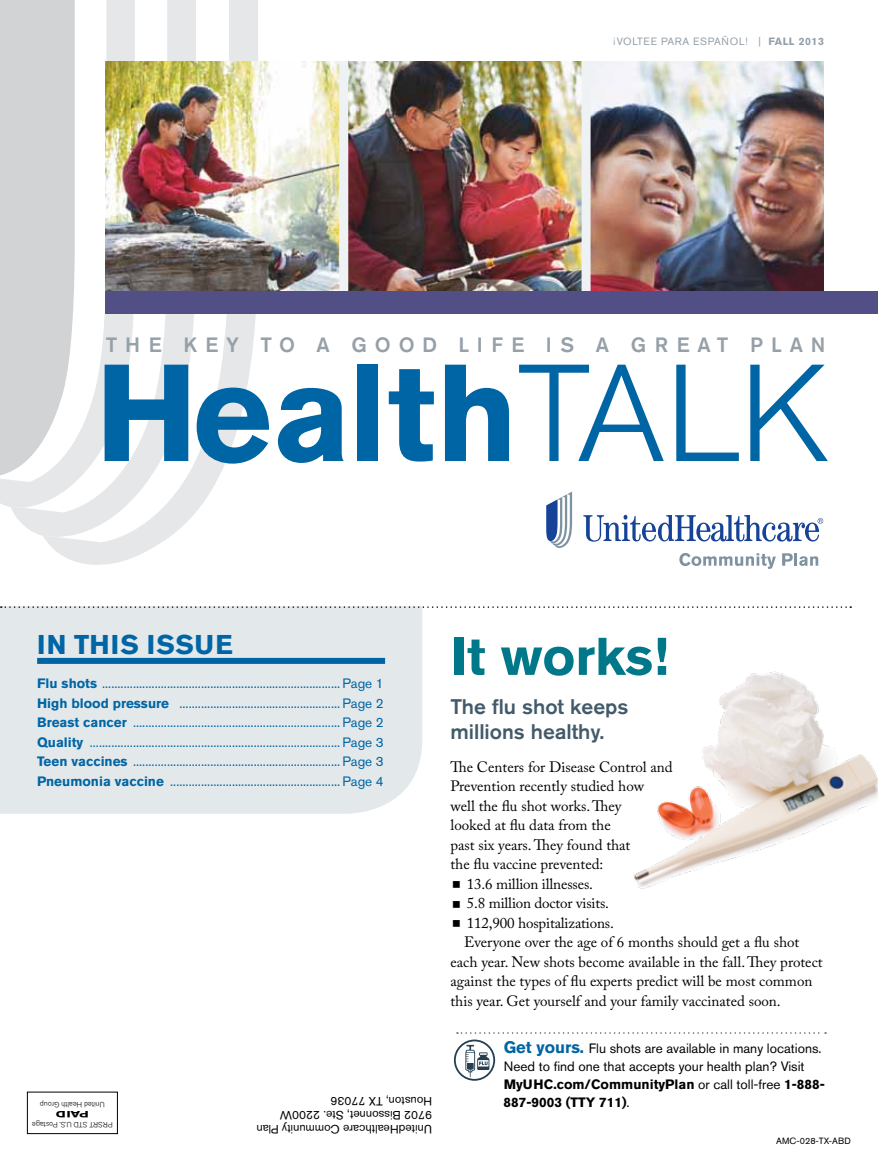
<style>
.page{position:relative;width:878px;height:1161px;background:#fff}
.page>*{position:absolute;margin:0;border:0;box-sizing:border-box;transform-origin:0 0}
.t1{font:700 136.5px "Akzidenz Grotesk BE";color:#0065a4}
.t2{font:700 52.5px "Akzidenz Grotesk BE";color:#00788a}
.t3{font:700 27px "Akzidenz Grotesk BE";letter-spacing:.03em;color:#0065a4}
.t4{font:500 21px/25.2px "Akzidenz Grotesk BE";color:#425a69}
.t5{font:500 20.55px "Akzidenz Grotesk BE";letter-spacing:.39em;color:#95a0a9}
.t6{font:15px "Adobe Caslon Pro";color:#000}
.t7{font:13.5px/19.5px "Akzidenz Grotesk BE";color:#0065a4;text-align:justify}
.t8{font:13.5px/18px "Akzidenz Grotesk BE";color:#000}
.t9{font:12px/14.2px "Akzidenz Grotesk BE";color:#000}
.t10{font:10.5px "Akzidenz Grotesk BE";letter-spacing:.07em;color:#95a0a9}
.t11{font:700 10.5px "Akzidenz Grotesk BE";letter-spacing:.05em;color:#95a0a9}
.t12{font:9px "Akzidenz Grotesk BE";color:#000}
.t13{font:700 9px "Akzidenz Grotesk BE";color:#000;scale:1.5 1}
.t14{font:300 7.5px "Akzidenz Grotesk BE";color:#000}
.s1{font-weight:400}
.s2{font-weight:300}
.s3{font-weight:700}
.s4{font-weight:700;font-size:16.5px;color:#0065a4}
</style>
<div class="page">
<div style="left:0;top:606px;width:422px;height:208px;background:#e3e8eb"></div>
<img style="left:633px;top:671px;width:245px;height:218px">
<div style="left:37px;top:658px;width:348px;height:6px;background:#0065a4"></div>
<svg style="left:457px;top:1032px;width:369px;height:2px"></svg>
<svg style="left:454px;top:1040px;width:41px;height:41px"></svg>
<div style="left:27px;top:1092px;width:91px;height:42px;border:1px solid #000"></div>
<svg style="left:1px;top:606px;width:850px;height:2px"></svg>
<div style="left:0;top:0;width:11px;height:507px;background:#d1d3d4"></div>
<svg style="left:11px;top:0;width:32px;height:536px;background:#d5d7d8"></svg>
<svg style="left:43px;top:0;width:215px;height:565px"></svg>
<svg style="left:583px;top:515px;width:240px;height:27px"></svg>
<svg style="left:546px;top:492px;width:26px;height:56px"></svg>
<svg style="left:679px;top:553px;width:96px;height:16px"></svg>
<svg style="left:782px;top:553px;width:36px;height:13px"></svg>
<img style="left:106px;top:61px;width:233px;height:230px">
<img style="left:348px;top:61px;width:233px;height:230px">
<img style="left:590px;top:61px;width:234px;height:230px">
<div style="left:339px;top:61px;width:9px;height:242px;background:#eff2f4"></div>
<div style="left:581px;top:61px;width:9px;height:242px;background:#eff2f4"></div>
<div style="left:106px;top:291px;width:772px;height:23px;background:#524e86"></div>
<p class="t10" style="left:613px;top:35px;width:95px">¡Voltee para espa</p>
<p class="t11" style="left:721px;top:36px;width:104px"><span class="s1">Ñol! |</span> FALL 2013</p>
<h3 class="t5" style="left:106px;top:332px;width:619px">THE KEY T O A GOOD LIFE IS A GREAT</h3>
<h3 class="t5" style="left:750px;top:332px;width:77px">PLAN</h3>
<h1 class="t1" style="left:95px;top:334px;width:736px">Health<span class="s2">TALK</span></h1>
<h3 class="t3" style="left:37px;top:629px;width:197px">In this issue</h3>
<p class="t7" style="left:37px;top:674px;width:348px"><span class="s3">Flu shots</span> ............................................................................. Page 1<br><span class="s3">High blood pressure</span> .................................................... Page 2<br><span class="s3">Breast cancer</span> ................................................................... Page 2<br><span class="s3">Quality</span> ................................................................................. Page 3<br><span class="s3">Teen vaccines</span> ................................................................... Page 3<br><span class="s3">Pneumonia vaccine</span> ....................................................... Page 4</p>
<p class="t14" style="left:105px;top:1109px;width:66px;rotate:-180deg">United Health Group</p>
<p class="t13" style="left:89px;top:1119px;width:23px;rotate:-180deg">PAID</p>
<p class="t14" style="left:113px;top:1128px;width:82px;rotate:-180deg">PRSRT STD U.S. Postage</p>
<p class="t9" style="left:432px;top:1136px;width:177px;rotate:-180deg">UnitedHealthcare Community Plan<br>9702 Bissonnet, Ste. 2200W<br>Houston, TX 77036</p>
<h2 class="t2" style="left:450px;top:626px;width:219px">It works!</h2>
<h3 class="t4" style="left:450px;top:693px;width:179px">THE FLU SHOT KEEPS<br>MILLIONS HEALTHY.</h3>
<p class="t6" style="left:450px;top:758px;width:224px">The Centers for Disease Control and</p>
<p class="t6" style="left:450px;top:777px;width:195px">Prevention recently studied how</p>
<p class="t6" style="left:450px;top:797px;width:172px">well the flu shot works. They</p>
<p class="t6" style="left:450px;top:816px;width:162px">looked at flu data from the</p>
<p class="t6" style="left:450px;top:836px;width:181px">past six years. They found that</p>
<p class="t6" style="left:450px;top:855px;width:154px">the flu vaccine prevented:</p>
<p class="t6" style="left:466px;top:875px;width:128px">13.6 million illnesses.</p>
<p class="t6" style="left:466px;top:894px;width:144px">5.8 million doctor visits.</p>
<p class="t6" style="left:466px;top:914px;width:149px">112,900 hospitalizations.</p>
<p class="t6" style="left:464px;top:933px;width:337px">Everyone over the age of 6 months should get a flu shot</p>
<p class="t6" style="left:450px;top:953px;width:373px">each year. New shots become available in the fall. They protect</p>
<p class="t6" style="left:450px;top:972px;width:363px">against the types of flu experts predict will be most common</p>
<p class="t6" style="left:450px;top:992px;width:331px">this year. Get yourself and your family vaccinated soon.</p>
<p class="t8" style="left:503px;top:1040px;width:323px"><span class="s4">Get yours.</span> Flu shots are available in many locations.<br>Need to find one that accepts your health plan? Visit <span class="s3">MyUH C.com/CommunityPlan</span> or call toll-free <span class="s3">1-888- 887-9003 (TTY 711)</span>.</p>
<p class="t12" style="left:776px;top:1136px;width:76px">AMC-028-TX-ABD</p>
</div>
